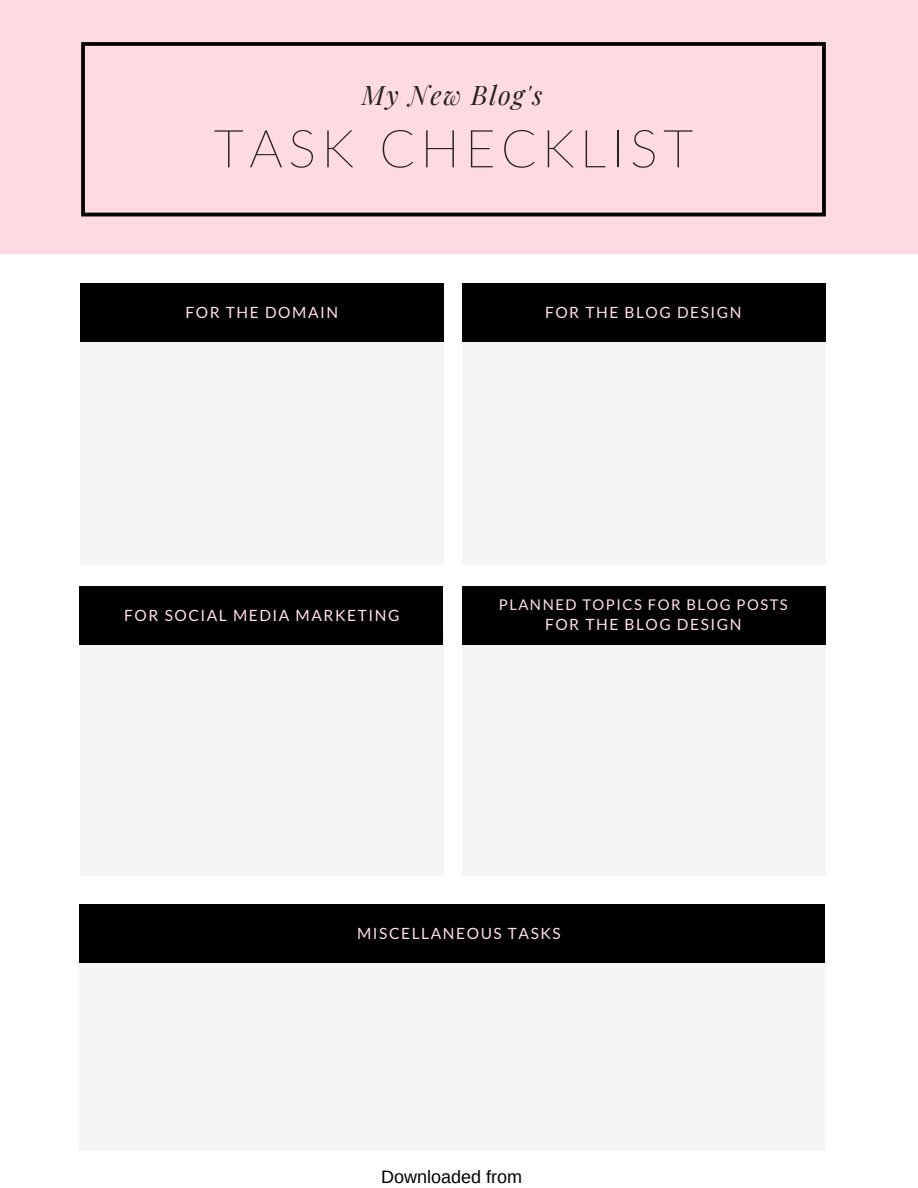
<style>
.page{position:relative;width:918px;height:1188px;background:#fff}
.page>*{position:absolute;margin:0;border:0;box-sizing:border-box;transform-origin:0 0}
.t1{font:100 52.65px "Lato";letter-spacing:.1em;color:#222}
.t2{font:italic 26.25px "Playfair Display";letter-spacing:.06em;color:#222}
.t3{font:18px "Arimo";color:#000}
.t4{font:15.45px "Lato";letter-spacing:.1em;color:#ffdfe4}
.t5{font:14.85px "Lato";letter-spacing:.1em;color:#ffdfe4}
</style>
<div class="page">
<div style="left:0;top:0;width:918px;height:254px;background:#ffdae0"></div>
<svg style="left:81px;top:42px;width:745px;height:174px"></svg>
<div style="left:80px;top:318px;width:364px;height:246px;background:#f5f5f5"></div>
<div style="left:462px;top:318px;width:363px;height:246px;background:#f5f5f5"></div>
<div style="left:80px;top:284px;width:364px;height:58px;background:#000"></div>
<div style="left:463px;top:284px;width:363px;height:58px;background:#000"></div>
<div style="left:79px;top:934px;width:746px;height:217px;background:#f5f5f5"></div>
<div style="left:79px;top:905px;width:746px;height:58px;background:#000"></div>
<div style="left:80px;top:629px;width:364px;height:246px;background:#f5f5f5"></div>
<div style="left:462px;top:629px;width:363px;height:246px;background:#f5f5f5"></div>
<div style="left:79px;top:586px;width:364px;height:59px;background:#000"></div>
<div style="left:462px;top:586px;width:363px;height:59px;background:#000"></div>
<h2 class="t2" style="left:362px;top:76px;width:182px">My New Blog's</h2>
<h1 class="t1" style="left:214px;top:115px;width:481px">TASK CHECKLIST</h1>
<p class="t4" style="left:186px;top:303px;width:154px">FOR THE DOMAIN</p>
<p class="t4" style="left:545px;top:303px;width:198px">FOR THE BLOG DESIGN</p>
<p class="t4" style="left:124px;top:606px;width:277px">FOR SOCIAL MEDIA MARKETING</p>
<p class="t5" style="left:499px;top:596px;width:290px">PLANNED TOPICS FOR BLOG POSTS</p>
<p class="t4" style="left:545px;top:615px;width:198px">FOR THE BLOG DESIGN</p>
<p class="t4" style="left:357px;top:924px;width:205px">MISCELLANEOUS TASKS</p>
<p class="t3" style="left:381px;top:1166px;width:142px">Downloaded from</p>
</div>
